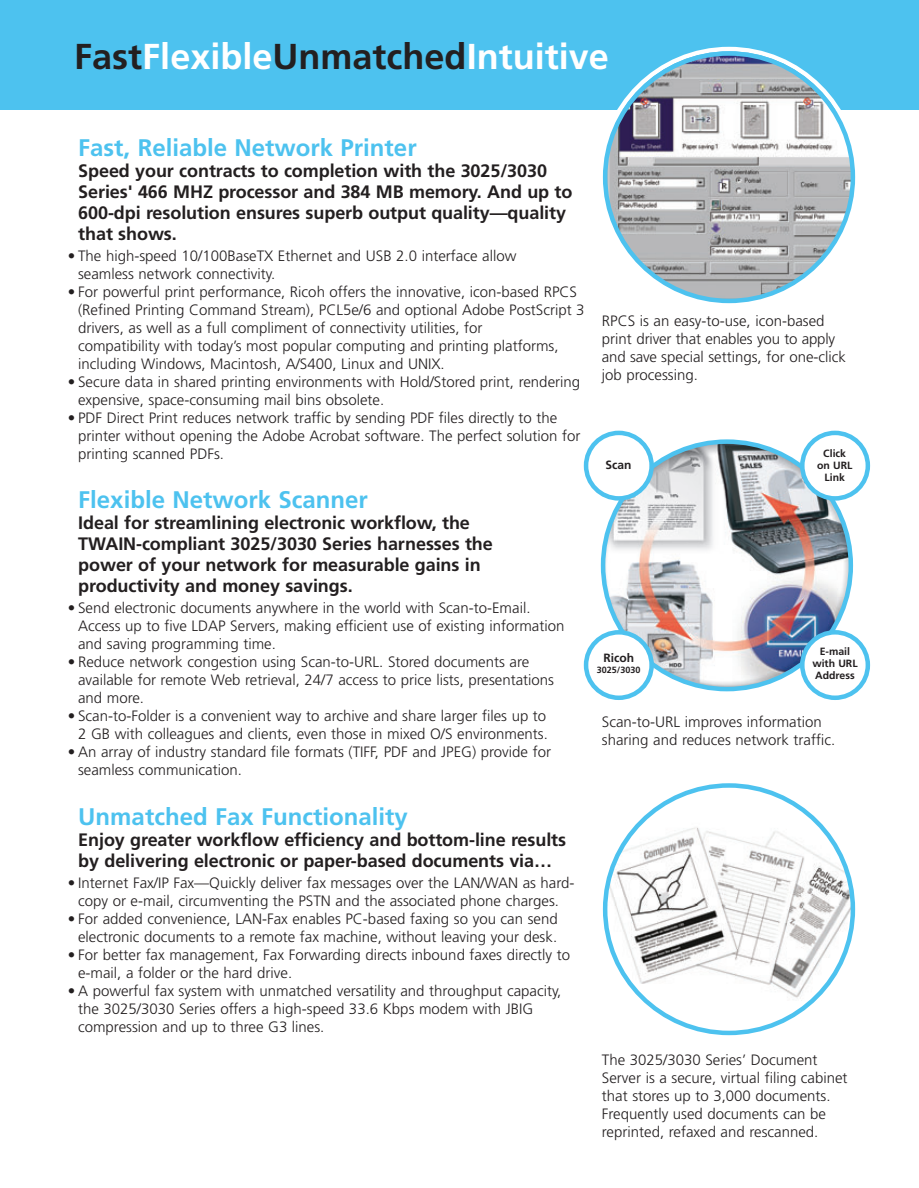
<style>
.page{position:relative;width:919px;height:1188px;background:#fff}
.page>*{position:absolute;margin:0;border:0;box-sizing:border-box;transform-origin:0 0}
.t1{font:700 36px "Frutiger";color:#fff}
.t2{font:700 24px "Frutiger";color:#4dc2ef}
.t3{font:700 18px/21px "Frutiger";letter-spacing:-.005em;color:#231f20}
.t4{font:300 15px/18px "Frutiger";color:#231f20}
.t5{font:700 12px "Frutiger";color:#231f20}
.t6{font:700 10.5px/12px "Frutiger";color:#231f20;text-align:center}
.t7{font:700 9px "Frutiger";color:#231f20}
.s1{color:#231f20}
</style>
<div class="page">
<div style="left:0;top:0;width:918px;height:109px;background:#4dc2ef"></div>
<img style="left:600px;top:439px;width:252px;height:252px">
<svg style="left:583px;top:431px;width:70px;height:70px"></svg>
<svg style="left:583px;top:630px;width:70px;height:70px"></svg>
<svg style="left:799px;top:431px;width:70px;height:70px"></svg>
<svg style="left:799px;top:630px;width:70px;height:70px"></svg>
<svg style="left:602px;top:51px;width:252px;height:252px"></svg>
<svg style="left:602px;top:783px;width:252px;height:252px"></svg>
<h1 class="t1" style="left:74px;top:42px;width:536px"><span class="s1">Fast</span>Flexible<span class="s1">Unmatched</span>Intuitive</h1>
<h2 class="t2" style="left:78px;top:138px;width:340px">Fast, Reliable Network Printer</h2>
<p class="t3" style="left:78px;top:161px;width:495px">Speed your contracts to completion with the 3025/3030<br>Series' 466 MHZ processor and 384 MB memory. And up to 600-dpi resolution ensures superb output quality—quality that shows.</p>
<p class="t4" style="left:78px;top:248px;width:439px;text-indent:-10px">• The high-speed 10/100BaseTX Ethernet and USB 2.0 interface allow seamless network connectivity.</p>
<p class="t4" style="left:78px;top:284px;width:507px;text-indent:-10px">• For powerful print performance, Ricoh offers the innovative, icon-based RPCS (Refined Printing Command Stream), PCL5e/6 and optional Adobe PostScript 3 drivers, as well as a full compliment of connectivity utilities, for<br>compatibility with today’s most popular computing and printing platforms, including Windows, Macintosh, A/S400, Linux and UNIX.</p>
<p class="t4" style="left:78px;top:374px;width:503px;text-indent:-10px">• Secure data in shared printing environments with Hold/Stored print, rendering expensive, space-consuming mail bins obsolete.</p>
<p class="t4" style="left:78px;top:410px;width:503px;text-indent:-10px">• PDF Direct Print reduces network traffic by sending PDF files directly to the printer without opening the Adobe Acrobat software. The perfect solution for printing scanned PDFs.</p>
<h2 class="t2" style="left:78px;top:490px;width:291px">Flexible Network Scanner</h2>
<p class="t3" style="left:78px;top:514px;width:416px">Ideal for streamlining electronic workflow, the TWAIN-compliant 3025/3030 Series harnesses the power of your network for measurable gains in productivity and money savings.</p>
<p class="t4" style="left:78px;top:600px;width:487px;text-indent:-10px">• Send electronic documents anywhere in the world with Scan-to-Email.<br>Access up to five LDAP Servers, making efficient use of existing information and saving programming time.</p>
<p class="t4" style="left:78px;top:654px;width:477px;text-indent:-10px">• Reduce network congestion using Scan-to-URL. Stored documents are available for remote Web retrieval, 24/7 access to price lists, presentations and more.</p>
<p class="t4" style="left:68px;top:708px;width:481px;text-align:right">• Scan-to-Folder is a convenient way to archive and share larger files up to<br>2 GB with colleagues and clients, even those in mixed O/S environments.</p>
<p class="t4" style="left:78px;top:744px;width:474px;text-indent:-10px">• An array of industry standard file formats (TIFF, PDF and JPEG) provide for seamless communication.</p>
<h2 class="t2" style="left:78px;top:807px;width:331px">Unmatched Fax Functionality</h2>
<p class="t3" style="left:78px;top:831px;width:489px">Enjoy greater workflow efficiency and bottom-line results by delivering electronic or paper-based documents via…</p>
<p class="t4" style="left:68px;top:875px;width:508px;text-align:center">• Internet Fax/IP Fax—Quickly deliver fax messages over the LAN/WAN as hard&shy;copy or e-mail, circumventing the PSTN and the associated phone charges.</p>
<p class="t4" style="left:68px;top:911px;width:491px;text-align:right">• For added convenience, LAN-Fax enables PC-based faxing so you can send electronic documents to a remote fax machine, without leaving your desk.</p>
<p class="t4" style="left:78px;top:947px;width:493px;text-indent:-10px">• For better fax management, Fax Forwarding directs inbound faxes directly to e-mail, a folder or the hard drive.</p>
<p class="t4" style="left:78px;top:983px;width:484px;text-indent:-10px">• A powerful fax system with unmatched versatility and throughput capacity, the 3025/3030 Series offers a high-speed 33.6 Kbps modem with JBIG compression and up to three G3 lines.</p>
<p class="t4" style="left:601px;top:313px;width:245px">RPCS is an easy-to-use, icon-based print driver that enables you to apply and save special settings, for one-click job processing.</p>
<p class="t5" style="left:605px;top:460px;width:27px">Scan</p>
<p class="t5" style="left:603px;top:653px;width:32px">Ricoh</p>
<p class="t7" style="left:596px;top:666px;width:45px">3025/3030</p>
<p class="t6" style="left:816px;top:448px;width:37px">Click on URL<br>Link</p>
<p class="t6" style="left:811px;top:647px;width:47px">E-mail with URL<br>Address</p>
<p class="t4" style="left:601px;top:714px;width:235px">Scan-to-URL improves information sharing and reduces network traffic.</p>
<p class="t4" style="left:601px;top:1052px;width:247px">The 3025/3030 Series’ Document Server is a secure, virtual filing cabinet that stores up to 3,000 documents.<br>Frequently used documents can be reprinted, refaxed and rescanned.</p>
</div>
